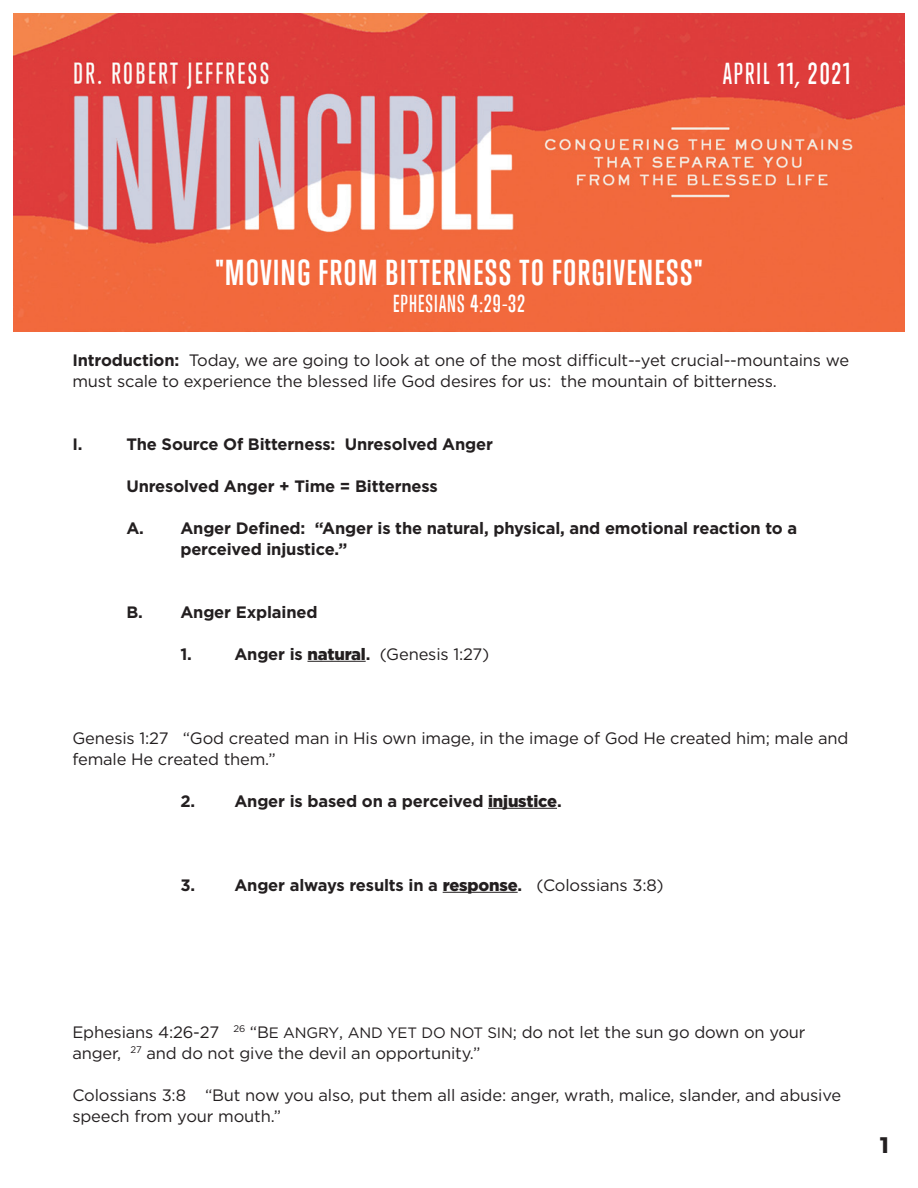
<style>
.page{position:relative;width:918px;height:1188px;background:#fff}
.page>*{position:absolute;margin:0;border:0;box-sizing:border-box;transform-origin:0 0}
.t1{font:700 33px "Trump Gothic East";letter-spacing:.05em;color:#fff}
.t2{font:500 27.75px "Trump Gothic East";letter-spacing:.075em;color:#fff}
.t3{font:500 22.5px "Trump Gothic East";letter-spacing:.05em;color:#fff}
.t4{font:700 22.5px "Montserrat";color:#231f20}
.t5{font:16.5px/21px "Gotham";letter-spacing:-.01em;color:#231f20}
.t6{font:700 16.5px "Gotham";letter-spacing:-.01em;color:#231f20}
.s1{font-weight:700}
.s2{font-weight:900}
.s3{font-weight:400}
.s4{font-size:15px}
</style>
<div class="page">
<hr style="left:308px;top:661px;width:58px;height:1px;background:#231f20">
<hr style="left:488px;top:808px;width:69px;height:1px;background:#231f20">
<hr style="left:443px;top:892px;width:75px;height:1px;background:#231f20">
<img style="left:14px;top:14px;width:890px;height:318px">
<p class="t2" style="left:723px;top:57px;width:129px">APRIL 11, 2021</p>
<p class="t1" style="left:215px;top:252px;width:489px">"MOVING FROM BITTERNESS TO FORGIVENESS"</p>
<p class="t3" style="left:393px;top:290px;width:133px">EPHESIANS 4:29-32</p>
<p class="t5" style="left:72px;top:349px;width:778px"><span class="s1">Introduction:</span> Today, we are going to look at one of the most difficult--yet crucial--mountains we must scale to experience the blessed life God desires for us: the mountain of bitterness.</p>
<p class="t6" style="left:72px;top:433px;width:12px">I.</p>
<p class="t6" style="left:126px;top:433px;width:368px">The Source Of Bitterness: Unresolved Anger</p>
<p class="t6" style="left:126px;top:475px;width:313px">Unresolved Anger + Time = Bitterness</p>
<p class="t6" style="left:126px;top:517px;width:672px">A. Anger Defined: “Anger is the natural, physical, and emotional reaction to a</p>
<p class="t6" style="left:180px;top:538px;width:169px">perceived injustice.”</p>
<p class="t6" style="left:126px;top:601px;width:193px">B. Anger Explained</p>
<p class="t6" style="left:180px;top:643px;width:13px">1.</p>
<p class="t5" style="left:234px;top:643px;width:257px"><span class="s1">Anger is</span> <span class="s2">natural</span><span class="s1">.</span> (Genesis 1:27)</p>
<p class="t5" style="left:72px;top:727px;width:778px">Genesis 1:27 “God created man in His own image, in the image of God He created him; male and female He created them.”</p>
<p class="t6" style="left:180px;top:790px;width:383px">2. Anger is based on a perceived <span class="s2">injustice</span>.</p>
<p class="t6" style="left:180px;top:874px;width:485px">3. Anger always results in a <span class="s2">response</span>. <span class="s3">(Colossians 3:8)</span></p>
<p class="t5" style="left:72px;top:1021px;width:735px">Ephesians 4:26-27 <sup>26</sup> “B<span class="s4">E ANGRY</span>, <span class="s4">AND YET DO NOT SIN</span>; do not let the sun go down on your anger, <sup>27</sup> and do not give the devil an opportunity.”</p>
<p class="t5" style="left:72px;top:1084px;width:770px">Colossians 3:8 “But now you also, put them all aside: anger, wrath, malice, slander, and abusive speech from your mouth.”</p>
<p class="t4" style="left:880px;top:1131px;width:11px">1</p>
</div>
